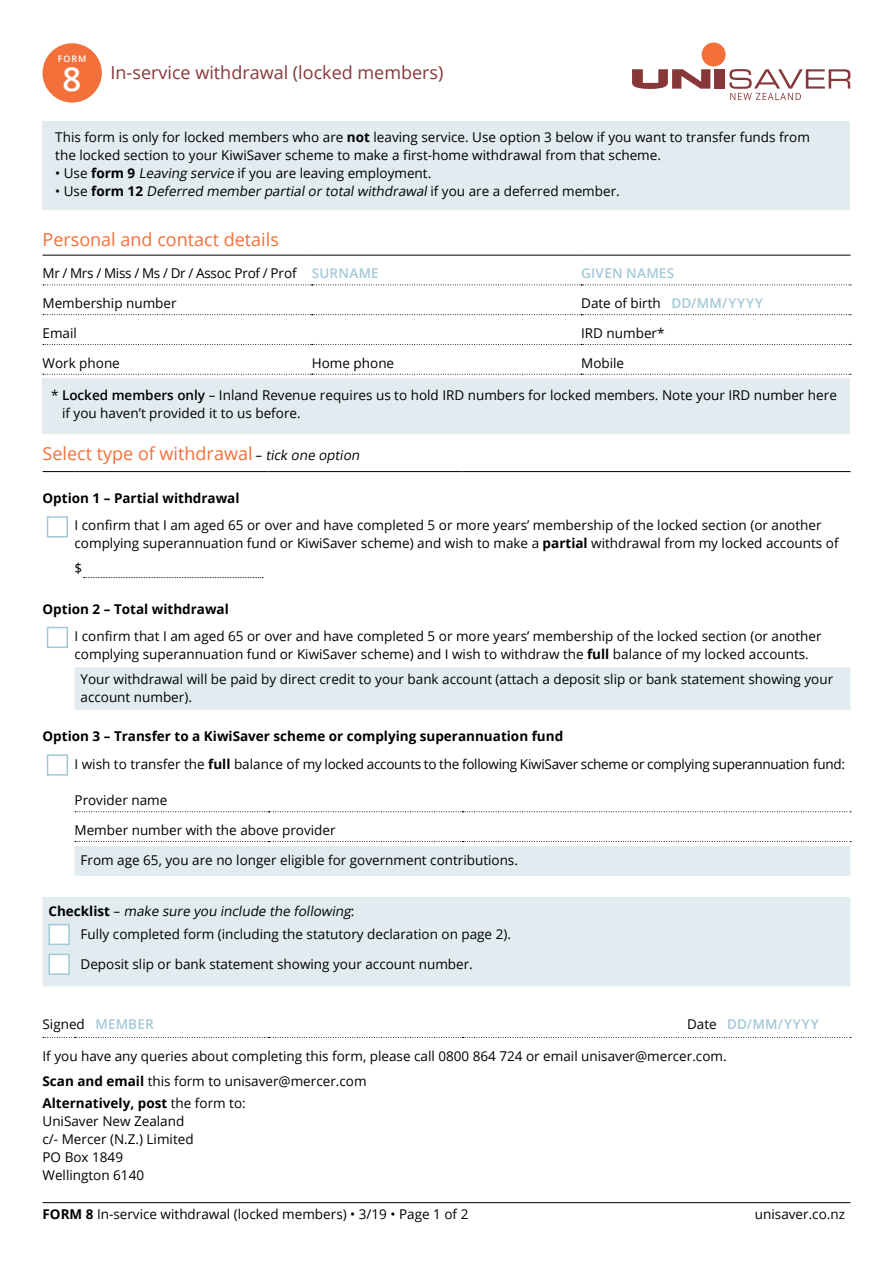
<style>
.page{position:relative;width:893px;height:1263px;background:#fff}
.page>*{position:absolute;margin:0;border:0;box-sizing:border-box;transform-origin:0 0}
.t1{font:18px "Open Sans";color:#f3703a}
.t2{font:18px "Open Sans";color:#87373a}
.t3{font:13.5px/18px "Open Sans";color:#000}
.t4{font:13.5px/27.3px "Open Sans";letter-spacing:-.02em;color:#000}
.t5{font:italic 13.5px "Open Sans";color:#000}
.t6{font:700 13.5px "Open Sans";color:#000}
.t7{font:600 13.5px "Open Sans";letter-spacing:.025em;color:#a3c8d8}
.t8{font:600 9px "Open Sans";color:#fff}
.s1{font-weight:600;font-size:33px;color:#fff}
.s2{font-weight:700}
.s3{font-style:italic}
.s4{font-style:normal}
.s5{font-weight:700;font-style:normal}
.s6{font-weight:600;color:#a3c8d8}
.s7{font-weight:600}
.s8{font-size:13.5px;color:#000}
.s9{font-style:italic;font-size:13.5px;color:#000}
.s10{font-weight:400;color:#000}
</style>
<div class="page">
<svg style="left:632px;top:69px;width:78px;height:20px"></svg>
<div style="left:714px;top:69px;width:11px;height:20px;background:#87373a"></div>
<div style="left:702px;top:43px;width:24px;height:24px;background:#f3703a;border-radius:50%"></div>
<svg style="left:729px;top:69px;width:121px;height:31px"></svg>
<div style="left:43px;top:43px;width:59px;height:60px;background:#f3703a;border-radius:50%"></div>
<div style="left:43px;top:121px;width:807px;height:88px;background:#e1ebf0"></div>
<svg style="left:43px;top:667px;width:807px;height:319px;fill:#e8f0f3"></svg>
<hr style="left:43px;top:471px;width:32px;height:1px;background:#000">
<hr style="left:75px;top:471px;width:193px;height:1px;background:#000">
<hr style="left:268px;top:471px;width:194px;height:1px;background:#000">
<hr style="left:462px;top:471px;width:388px;height:1px;background:#000">
<svg style="left:75px;top:811px;width:776px;height:1px"></svg>
<svg style="left:75px;top:841px;width:776px;height:1px"></svg>
<svg style="left:43px;top:1037px;width:808px;height:1px"></svg>
<div style="left:47px;top:516px;width:21px;height:21px;border:2px solid #a3c8d8"></div>
<svg style="left:83px;top:577px;width:180px;height:1px"></svg>
<div style="left:47px;top:627px;width:21px;height:21px;border:2px solid #a3c8d8"></div>
<div style="left:47px;top:754px;width:21px;height:22px;border:2px solid #a3c8d8"></div>
<div style="left:49px;top:924px;width:21px;height:21px;background:#fff;border:2px solid #a3c8d8"></div>
<div style="left:49px;top:954px;width:21px;height:21px;background:#fff;border:2px solid #a3c8d8"></div>
<div style="left:43px;top:379px;width:807px;height:55px;background:#e1ebf0"></div>
<hr style="left:43px;top:255px;width:269px;height:1px;background:#000">
<hr style="left:312px;top:255px;width:269px;height:1px;background:#000">
<hr style="left:581px;top:255px;width:269px;height:1px;background:#000">
<svg style="left:43px;top:285px;width:808px;height:1px"></svg>
<svg style="left:43px;top:314px;width:808px;height:1px"></svg>
<svg style="left:43px;top:344px;width:808px;height:1px"></svg>
<svg style="left:43px;top:374px;width:808px;height:1px"></svg>
<hr style="left:43px;top:1202px;width:807px;height:1px;background:#000">
<p class="t8" style="left:58px;top:53px;width:30px">FORM</p>
<h1 class="t2" style="left:63px;top:60px;width:382px"><span class="s1">8</span> In-service withdrawal (locked members)</h1>
<p class="t3" style="left:55px;top:128px;width:756px">This form is only for locked members who are <span class="s2">not</span> leaving service. Use option 3 below if you want to transfer funds from the locked section to your KiwiSaver scheme to make a first-home withdrawal from that scheme.</p>
<p class="t3" style="left:55px;top:164px;width:377px">• Use <span class="s2">form 9</span> <span class="s3">Leaving service</span> if you are leaving employment.</p>
<p class="t5" style="left:55px;top:182px;width:566px"><span class="s4">• U s e</span> <span class="s5">fo r m 1 2</span> Deferred member partialor totalwithdrawal<span class="s4">i f yo u a re a d efe r re d m e m b e r .</span></p>
<h1 class="t1" style="left:43px;top:227px;width:238px">Personal and contact details</h1>
<p class="t4" style="left:43px;top:259px;width:338px">Mr / Mrs / Miss / Ms / Dr / Assoc Prof / Prof <span class="s6">SURNAME</span></p>
<p class="t7" style="left:581px;top:264px;width:95px">GIVEN NAMES</p>
<p class="t3" style="left:43px;top:294px;width:136px">Membership number</p>
<p class="t3" style="left:581px;top:294px;width:183px">Date of birth <span class="s6">DD/MM/YYYY</span></p>
<p class="t3" style="left:43px;top:323px;width:36px">Email</p>
<p class="t3" style="left:581px;top:323px;width:85px">IRD number*</p>
<p class="t3" style="left:43px;top:353px;width:79px">Work phone</p>
<p class="t3" style="left:312px;top:353px;width:84px">Home phone</p>
<p class="t3" style="left:581px;top:353px;width:45px">Mobile</p>
<p class="t3" style="left:62px;top:385px;width:776px;text-indent:-11px">* <span class="s7">Locked members only</span> – Inland Revenue requires us to hold IRD numbers for locked members. Note your IRD number here if you haven’t provided it to us before.</p>
<h1 class="t1" style="left:43px;top:441px;width:321px">Select type of withdrawal <span class="s8">–</span> <span class="s9">tick one option</span></h1>
<p class="t6" style="left:43px;top:489px;width:199px">Option 1 – Partial withdrawal</p>
<p class="t3" style="left:75px;top:516px;width:765px">I confirm that I am aged 65 or over and have completed 5 or more years’ membership of the locked section (or another complying superannuation fund or KiwiSaver scheme) and wish to make a <span class="s2">partial</span> withdrawal from my locked accounts of</p>
<p class="t3" style="left:75px;top:559px;width:9px">$</p>
<p class="t6" style="left:43px;top:599px;width:188px">Option 2 – Total withdrawal</p>
<p class="t3" style="left:75px;top:627px;width:748px">I confirm that I am aged 65 or over and have completed 5 or more years’ membership of the locked section (or another complying superannuation fund or KiwiSaver scheme) and I wish to withdraw the <span class="s2">full</span> balance of my locked accounts.</p>
<p class="t3" style="left:80px;top:669px;width:754px">Your withdrawal will be paid by direct credit to your bank account (attach a deposit slip or bank statement showing your account number).</p>
<p class="t4" style="left:75px;top:722px;width:772px;text-indent:-32px"><span class="s2">Option 3 – Transfer to a KiwiSaver scheme or complying superannuation fund<br></span>I wish to transfer the <span class="s2">full</span> balance of my locked accounts to the following KiwiSaver scheme or complying superannuation fund:</p>
<p class="t3" style="left:75px;top:791px;width:94px">Provider name</p>
<p class="t3" style="left:75px;top:821px;width:263px">Member number with the above provider</p>
<p class="t3" style="left:81px;top:851px;width:439px">From age 65, you are no longer eligible for government contributions.</p>
<p class="t3" style="left:81px;top:899px;width:432px;line-height:23px;text-indent:-32px"><span class="s2">C h e c k l i st</span> – <span class="s3">make sure you include the following</span>:<br>Fully completed form (including the statutory declaration on page 2).</p>
<p class="t3" style="left:81px;top:954px;width:394px">Deposit slip or bank statement showing your account number.</p>
<p class="t3" style="left:43px;top:1015px;width:113px">Signed <span class="s6">MEMBER</span></p>
<p class="t7" style="left:687px;top:1015px;width:133px"><span class="s10">Date</span> DD/MM/YYYY</p>
<p class="t3" style="left:43px;top:1042px;width:686px;line-height:25.5px">If you have any queries about completing this form, please call 0800 864 724 or email unisaver@mercer.com.<br><span class="s2">Scan and email</span> this form to unisaver@mercer.com</p>
<p class="t3" style="left:43px;top:1094px;width:205px"><span class="s2">Alternatively, post</span> the form to:<br>UniSaver New Zealand<br>c/- Mercer (N.Z.) Limited<br>PO Box 1849<br>Wellington 6140</p>
<p class="t3" style="left:43px;top:1205px;width:427px"><span class="s2">FORM 8</span> In-service withdrawal (locked members) • 3/19 • Page 1 of 2</p>
<p class="t3" style="left:755px;top:1205px;width:92px">unisaver.co.nz</p>
</div>
